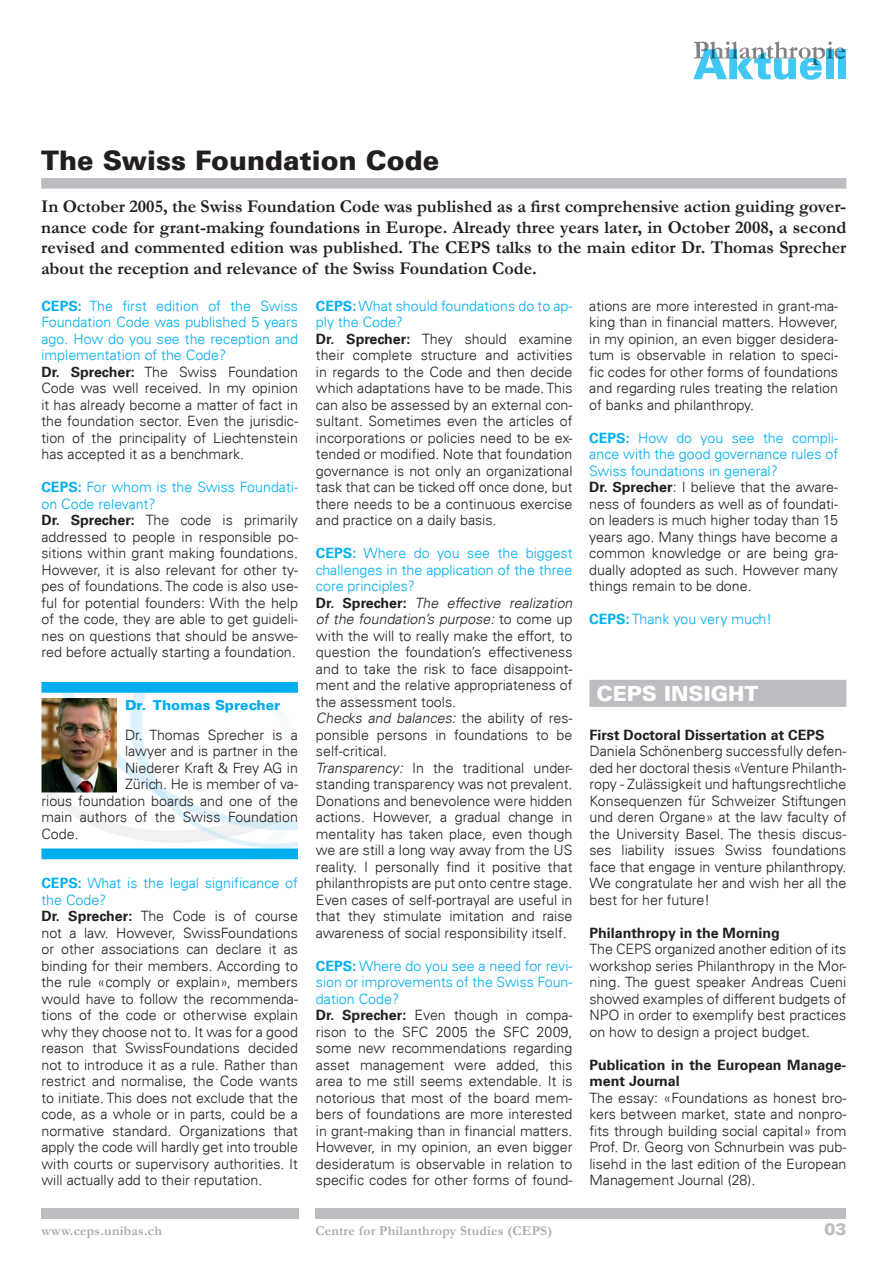
<style>
.page{position:relative;width:893px;height:1263px;background:#fff}
.page>*{position:absolute;margin:0;border:0;box-sizing:border-box;transform-origin:0 0}
.t1{font:900 27px "Univers LT";color:#231f20}
.t2{font:900 21px "Univers LT";color:#fff}
.t3{font:700 18px/20.7px "Garamond";color:#231f20;text-align:justify}
.t4{font:900 16.5px "Univers LT";color:#bcbdc0}
.t5{font:300 14.25px/16.5px "Univers 45";color:#231f20}
.t6{font:700 14.25px/16.5px "Univers 65";color:#231f20}
.t7{font:300 14.25px "Univers 45";color:#00aeef}
.t8{font:900 13.8px "Univers LT";color:#00aeef}
.t9{font:700 13.5px "Garamond";letter-spacing:.02em;color:#a8a9ad}
.s1{font-family:"Univers 65";font-weight:700;color:#00aeef}
.s2{color:#00aeef}
.s3{font-family:"Univers 65";font-weight:700}
.s4{font-style:italic}
</style>
<div class="page">
<svg style="left:41px;top:693px;width:257px;height:155px"></svg>
<div style="left:315px;top:1208px;width:531px;height:10px;background:#bcbdc0"></div>
<div style="left:41px;top:1208px;width:257px;height:10px;background:#bcbdc0"></div>
<div style="left:838px;top:49px;width:8px;height:30px;background:#40c7f4"></div>
<svg style="left:693px;top:41px;width:152px;height:39px"></svg>
<div style="left:41px;top:178px;width:805px;height:11px;background:#bcbdc0"></div>
<div style="left:41px;top:682px;width:257px;height:11px;background:#00aeef"></div>
<div style="left:41px;top:848px;width:257px;height:11px;background:#00aeef"></div>
<div style="left:589px;top:680px;width:257px;height:27px;background:#bcbdc0"></div>
<img style="left:41px;top:699px;width:76px;height:93px">
<h1 class="t1" style="left:41px;top:143px;width:399px">The Swiss Foundation Code</h1>
<p class="t3" style="left:41px;top:196px;width:807px">In October 2005, the Swiss Foundation Code was published as a first comprehensive action guiding gover&shy;nance code for grant-making foundations in Europe. Already three years later, in October 2008, a second revised and commented edition was published. The CEPS talks to the main editor Dr. Thomas Sprecher about the reception and relevance of the Swiss Foundation Code.</p>
<p class="t5" style="left:41px;top:297px;width:258px"><span class="s1">CEPS:</span> <span class="s2">The first edition of the Swiss Foundation Code was published 5 years ago. How do you see the reception and implementation of the Code?<br></span><span class="s3">Dr. Sprecher:</span> The Swiss Foundation Code was well received. In my opinion it has already become a matter of fact in the foundation sector. Even the jurisdic&shy;tion of the principality of Liechtenstein has accepted it as a benchmark.</p>
<p class="t5" style="left:41px;top:479px;width:258px"><span class="s1">CEPS:</span> <span class="s2">For whom is the Swiss Foundati&shy;on Code relevant?<br></span><span class="s3">Dr. Sprecher:</span> The code is primarily addressed to people in responsible po&shy;sitions within grant making foundations.<br>However, it is also relevant for other ty&shy;pes of foundations. The code is also use&shy;ful for potential founders: With the help of the code, they are able to get guideli&shy;nes on questions that should be answe&shy;red before actually starting a foundation.</p>
<p class="t8" style="left:125px;top:696px;width:157px">Dr. Thomas Sprecher</p>
<p class="t5" style="left:125px;top:726px;width:174px">Dr. Thomas Sprecher is a</p>
<p class="t5" style="left:125px;top:743px;width:174px">lawyer and is partner in the</p>
<p class="t5" style="left:125px;top:759px;width:174px">Niederer Kraft &amp; Frey AG in</p>
<p class="t5" style="left:125px;top:776px;width:174px">Zürich. He is member of va-</p>
<p class="t5" style="left:41px;top:792px;width:258px">rious foundation boards and one of the</p>
<p class="t5" style="left:41px;top:809px;width:258px">main authors of the Swiss Foundation</p>
<p class="t5" style="left:41px;top:825px;width:39px">Code.</p>
<p class="t5" style="left:41px;top:875px;width:258px"><span class="s1">CEPS:</span> <span class="s2">What is the legal significance of the Code?<br></span><span class="s3">Dr. Sprecher:</span> The Code is of course not a law. However, SwissFoundations or other associations can declare it as binding for their members. According to the rule «comply or explain», members would have to follow the recommenda&shy;tions of the code or otherwise explain why they choose not to. It was for a good reason that SwissFoundations decided not to introduce it as a rule. Rather than restrict and normalise, the Code wants to initiate. This does not exclude that the code, as a whole or in parts, could be a normative standard. Organizations that apply the code will hardly get into trouble with courts or supervisory authorities. It will actually add to their reputation.</p>
<p class="t5" style="left:316px;top:298px;width:258px"><span class="s1">CEPS:</span> <span class="s2">What should foundations do to ap&shy;ply the Code?<br></span><span class="s3">Dr. Sprecher:</span> They should examine their complete structure and activities in regards to the Code and then decide which adaptations have to be made. This can also be assessed by an external con&shy;sultant. Sometimes even the articles of incorporations or policies need to be ex&shy;tended or modified. Note that foundation governance is not only an organizational task that can be ticked off once done, but there needs to be a continuous exercise and practice on a daily basis.</p>
<p class="t5" style="left:316px;top:545px;width:261px"><span class="s1">CEPS:</span> <span class="s2">Where do you see the biggest challenges in the application of the three core principles?<br></span><span class="s3">D r. S p r e c h e r :</span> <span class="s4">The effective realization of the foundation’s purpose:</span> t o c o m e u p with the will to really make the effort, to question the foundation’s effectiveness and to take the risk to face disappoint&shy;ment and the relative appropriateness of the assessment tools.<br><span class="s4">Checks and balances:</span> t h e a b i l i ty of re s&shy;ponsible persons in foundations to be self-critical.<br><span class="s4">Transparency:</span> In the traditional under&shy;standing transparency was not prevalent.<br>Donations and benevolence were hidden actions. However, a gradual change in mentality has taken place, even though we are still a long way away from the US reality. I personally find it positive that philanthropists are put onto centre stage.<br>Even cases of self-portrayal are useful in that they stimulate imitation and raise awareness of social responsibility itself<span class="s4">.</span></p>
<p class="t5" style="left:316px;top:957px;width:258px"><span class="s1">CEPS:</span> <span class="s2">Where do you see a need for revi&shy;sion or improvements of the Swiss Foun&shy;dation Code?<br></span><span class="s3">Dr. Sprecher:</span> Even though in compa&shy;rison to the SFC 2005 the SFC 2009, some new recommendations regarding asset management were added, this area to me still seems extendable. It is notorious that most of the board mem&shy;bers of foundations are more interested in grant-making than in financial matters.<br>However, in my opinion, an even bigger desideratum is observable in relation to specific codes for other forms of found-</p>
<p class="t5" style="left:589px;top:297px;width:250px;text-align:justify">ations are more interested in grant-ma&shy;king than in financial matters. However, in my opinion, an even bigger desidera&shy;tum is observable in relation to speci&shy;fic codes for other forms of foundations and regarding rules treating the relation of banks and philanthropy.</p>
<p class="t5" style="left:589px;top:429px;width:250px"><span class="s1">CEPS:</span> <span class="s2">How do you see the compli&shy;ance with the good governance rules of Swiss foundations in general?<br></span><span class="s3">Dr. Sprecher</span>: I believe that the aware&shy;ness of founders as well as of foundati&shy;on leaders is much higher today than 15 years ago. Many things have become a common knowledge or are being gra&shy;dually adopted as such. However many things remain to be done.</p>
<p class="t7" style="left:589px;top:611px;width:184px"><span class="s3">CEPS:</span> Thank you very much!</p>
<h2 class="t2" style="left:596px;top:680px;width:164px">CEPS INSIGHT</h2>
<p class="t6" style="left:589px;top:727px;width:237px">First Doctoral Dissertation at CEPS</p>
<p class="t5" style="left:589px;top:743px;width:258px;text-align:justify">Daniela Schönenberg successfully defen&shy;ded her doctoral thesis «Venture Philanth&shy;ropy - Zulässigkeit und haftungsrechtliche Konsequenzen für Schweizer Stiftungen und deren Organe» at the law faculty of the University Basel. The thesis discus&shy;ses liability issues Swiss foundations face that engage in venture philanthropy.<br>We congratulate her and wish her all the best for her future!</p>
<p class="t6" style="left:589px;top:925px;width:192px">Philanthropy in the Morning</p>
<p class="t5" style="left:589px;top:941px;width:258px;text-align:justify">The CEPS organized another edition of its workshop series Philanthropy in the Mor&shy;ning. The guest speaker Andreas Cueni showed examples of different budgets of NPO in order to exemplify best practices on how to design a project budget.</p>
<p class="t6" style="left:589px;top:1057px;width:258px">Publication in the European Manage&shy;ment Journal</p>
<p class="t5" style="left:589px;top:1090px;width:258px;text-align:justify">The essay: «Foundations as honest bro&shy;kers between market, state and nonpro&shy;fits through building social capital» from Prof. Dr. Georg von Schnurbein was pub&shy;lisehd in the last edition of the European Management Journal (28).</p>
<p class="t9" style="left:41px;top:1221px;width:122px">www.ceps.unibas.ch</p>
<p class="t9" style="left:315px;top:1221px;width:238px">Centre for Philanthropy Studies (CEPS)</p>
<p class="t4" style="left:824px;top:1219px;width:24px">03</p>
</div>
